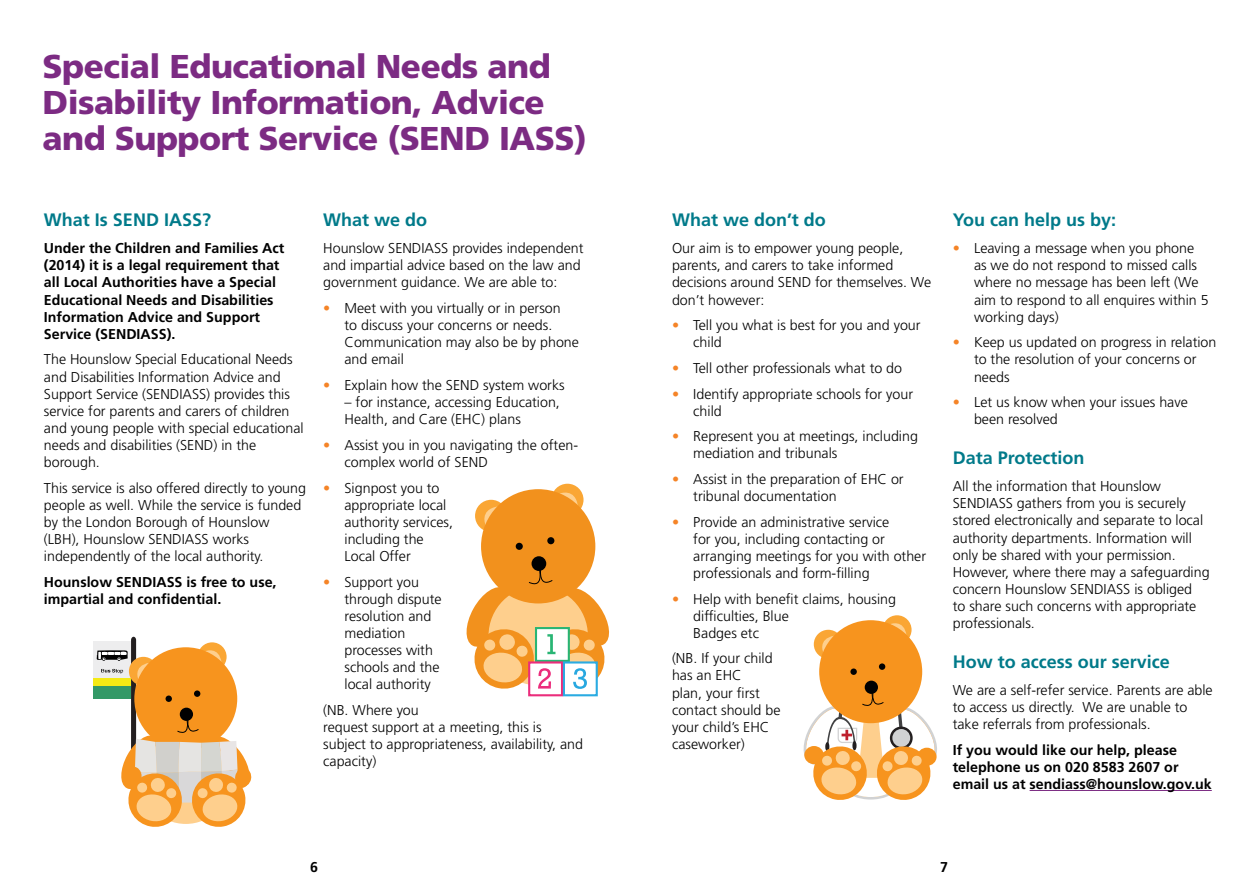
<style>
.page{position:relative;width:1259px;height:893px;background:#fff}
.page>*{position:absolute;margin:0;border:0;box-sizing:border-box;transform-origin:0 0}
.t1{font:900 33px/36px "Frutiger LT Std";letter-spacing:-.015em;color:#7c2b83}
.t2{font:700 18px "Frutiger LT Std";color:#007a8a}
.t3{font:300 14.25px/17.1px "Frutiger LT Std";color:#000}
.t4{font:700 14.25px/17.1px "Frutiger LT Std";color:#000}
.s1{color:#f58427}
</style>
<div class="page">
<div style="left:93px;top:641px;width:38px;height:58px;background:#ededee"></div>
<div style="left:93px;top:685px;width:38px;height:14px;background:#339967"></div>
<div style="left:93px;top:678px;width:38px;height:7px;background:#f4ea14"></div>
<svg style="left:96px;top:637px;width:156px;height:190px"></svg>
<div style="left:814px;top:630px;width:28px;height:29px;background:#faa634;border-radius:50%"></div>
<svg style="left:822px;top:636px;width:11px;height:15px"></svg>
<div style="left:882px;top:615px;width:29px;height:29px;background:#faa634;border-radius:50%"></div>
<svg style="left:891px;top:618px;width:15px;height:16px"></svg>
<div style="left:819px;top:620px;width:103px;height:103px;background:#f7941e;border-radius:50%"></div>
<div style="left:850px;top:668px;width:7px;height:7px;background:#010101;border-radius:50%"></div>
<div style="left:879px;top:663px;width:6px;height:7px;background:#010101;border-radius:50%"></div>
<svg style="left:803px;top:673px;width:134px;height:127px"></svg>
<div style="left:475px;top:500px;width:32px;height:32px;background:#faa634;border-radius:50%"></div>
<svg style="left:478px;top:506px;width:19px;height:18px"></svg>
<div style="left:551px;top:484px;width:32px;height:32px;background:#faa634;border-radius:50%"></div>
<svg style="left:560px;top:487px;width:18px;height:18px"></svg>
<div style="left:481px;top:489px;width:114px;height:114px;background:#f2911d;border-radius:50%"></div>
<div style="left:516px;top:543px;width:7px;height:7px;background:#010101;border-radius:50%"></div>
<div style="left:531px;top:556px;width:15px;height:15px;background:#010101;border-radius:50%"></div>
<div style="left:547px;top:537px;width:7px;height:7px;background:#010101;border-radius:50%"></div>
<div style="left:528px;top:661px;width:35px;height:35px;border:2px solid #eb2d7c"></div>
<div style="left:563px;top:661px;width:35px;height:35px;border:2px solid #2aabe2"></div>
<svg style="left:466px;top:569px;width:143px;height:122px"></svg>
<hr style="left:1029px;top:790px;width:182px;height:1px;background:#7c2b83">
<h1 class="t1" style="left:43px;top:48px;width:546px">Special Educational Needs and<br>Disability Information, Advice and Support Service (SEND IASS)</h1>
<p class="t2" style="left:44px;top:209px;width:169px">What Is SEND IASS?</p>
<p class="t4" style="left:44px;top:240px;width:242px">Under the Children and Families Act (2014) it is a legal requirement that all Local Authorities have a Special Educational Needs and Disabilities Information Advice and Support Service (SENDIASS).</p>
<p class="t3" style="left:44px;top:351px;width:261px">The Hounslow Special Educational Needs and Disabilities Information Advice and Support Service (SENDIASS) provides this service for parents and carers of children and young people with special educational needs and disabilities (SEND) in the borough.</p>
<p class="t3" style="left:44px;top:479px;width:264px">This service is also offered directly to young people as well. While the service is funded by the London Borough of Hounslow (LBH), Hounslow SENDIASS works independently of the local authority.</p>
<p class="t4" style="left:44px;top:573px;width:234px">Hounslow SENDIASS is free to use, impartial and confidential.</p>
<p class="t2" style="left:323px;top:209px;width:106px">What we do</p>
<p class="t3" style="left:323px;top:240px;width:262px">Hounslow SENDIASS provides independent and impartial advice based on the law and government guidance. We are able to:</p>
<p class="t3" style="left:344px;top:300px;width:236px;text-indent:-21px"><span class="s1">•</span> Meet with you virtually or in person<br>to discuss your concerns or needs.<br>Communication may also be by phone and email</p>
<p class="t3" style="left:323px;top:377px;width:243px"><span class="s1">•</span> Explain how the SEND system works</p>
<p class="t3" style="left:344px;top:394px;width:217px">– for instance, accessing Education,<br>Health, and Care (EHC) plans</p>
<p class="t3" style="left:344px;top:437px;width:235px;text-indent:-21px"><span class="s1">•</span> Assist you in you navigating the often&shy;complex world of SEND</p>
<p class="t3" style="left:344px;top:479px;width:110px;text-indent:-21px"><span class="s1">•</span> Signpost you to appropriate local authority services, including the<br>Local Offer</p>
<p class="t3" style="left:344px;top:573px;width:99px;text-indent:-21px"><span class="s1">•</span> Support you through dispute resolution and mediation processes with schools and the local authority</p>
<p class="t3" style="left:323px;top:701px;width:261px">(NB. Where you<br>request support at a meeting, this is subject to appropriateness, availability, and capacity)</p>
<p class="t2" style="left:672px;top:209px;width:155px">What we don’t do</p>
<p class="t3" style="left:672px;top:240px;width:261px">Our aim is to empower young people, parents, and carers to take informed decisions around SEND for themselves. We don’t however:</p>
<p class="t3" style="left:693px;top:317px;width:229px;text-indent:-21px"><span class="s1">•</span> Tell you what is best for you and your child</p>
<p class="t3" style="left:672px;top:360px;width:232px"><span class="s1">•</span> Tell other professionals what to do</p>
<p class="t3" style="left:693px;top:385px;width:221px;text-indent:-21px"><span class="s1">•</span> Identify appropriate schools for your child</p>
<p class="t3" style="left:693px;top:428px;width:226px;text-indent:-21px"><span class="s1">•</span> Represent you at meetings, including mediation and tribunals</p>
<p class="t3" style="left:693px;top:471px;width:212px;text-indent:-21px"><span class="s1">•</span> Assist in the preparation of EHC or tribunal documentation</p>
<p class="t3" style="left:693px;top:513px;width:234px;text-indent:-21px"><span class="s1">•</span> Provide an administrative service<br>for you, including contacting or arranging meetings for you with other professionals and form-filling</p>
<p class="t3" style="left:693px;top:590px;width:204px;text-indent:-21px"><span class="s1">•</span> Help with benefit claims, housing difficulties, Blue<br>Badges etc</p>
<p class="t3" style="left:672px;top:650px;width:110px">(NB. If your child has an EHC<br>plan, your first contact should be your child’s EHC caseworker)</p>
<p class="t2" style="left:952px;top:209px;width:165px">You can help us by:</p>
<p class="t3" style="left:974px;top:240px;width:236px;text-indent:-21px"><span class="s1">•</span> Leaving a message when you phone as we do not respond to missed calls where no message has been left (We aim to respond to all enquires within 5 working days)</p>
<p class="t3" style="left:974px;top:334px;width:244px;text-indent:-21px"><span class="s1">•</span> Keep us updated on progress in relation to the resolution of your concerns or needs</p>
<p class="t3" style="left:974px;top:394px;width:215px;text-indent:-21px"><span class="s1">•</span> Let us know when your issues have been resolved</p>
<p class="t2" style="left:952px;top:447px;width:133px">Data Protection</p>
<p class="t3" style="left:952px;top:478px;width:258px">All the information that Hounslow SENDIASS gathers from you is securely stored electronically and separate to local authority departments. Information will only be shared with your permission.<br>However, where there may a safeguarding concern Hounslow SENDIASS is obliged<br>to share such concerns with appropriate professionals.</p>
<p class="t2" style="left:952px;top:651px;width:219px">How to access our service</p>
<p class="t3" style="left:952px;top:682px;width:261px">We are a self-refer service. Parents are able to access us directly. We are unable to take referrals from professionals.</p>
<p class="t4" style="left:952px;top:741px;width:260px">If you would like our help, please telephone us on 020 8583 2607 or email us at sendiass@hounslow.gov.uk</p>
<p class="t4" style="left:310px;top:858px;width:9px">6</p>
<p class="t4" style="left:940px;top:858px;width:9px">7</p>
</div>
